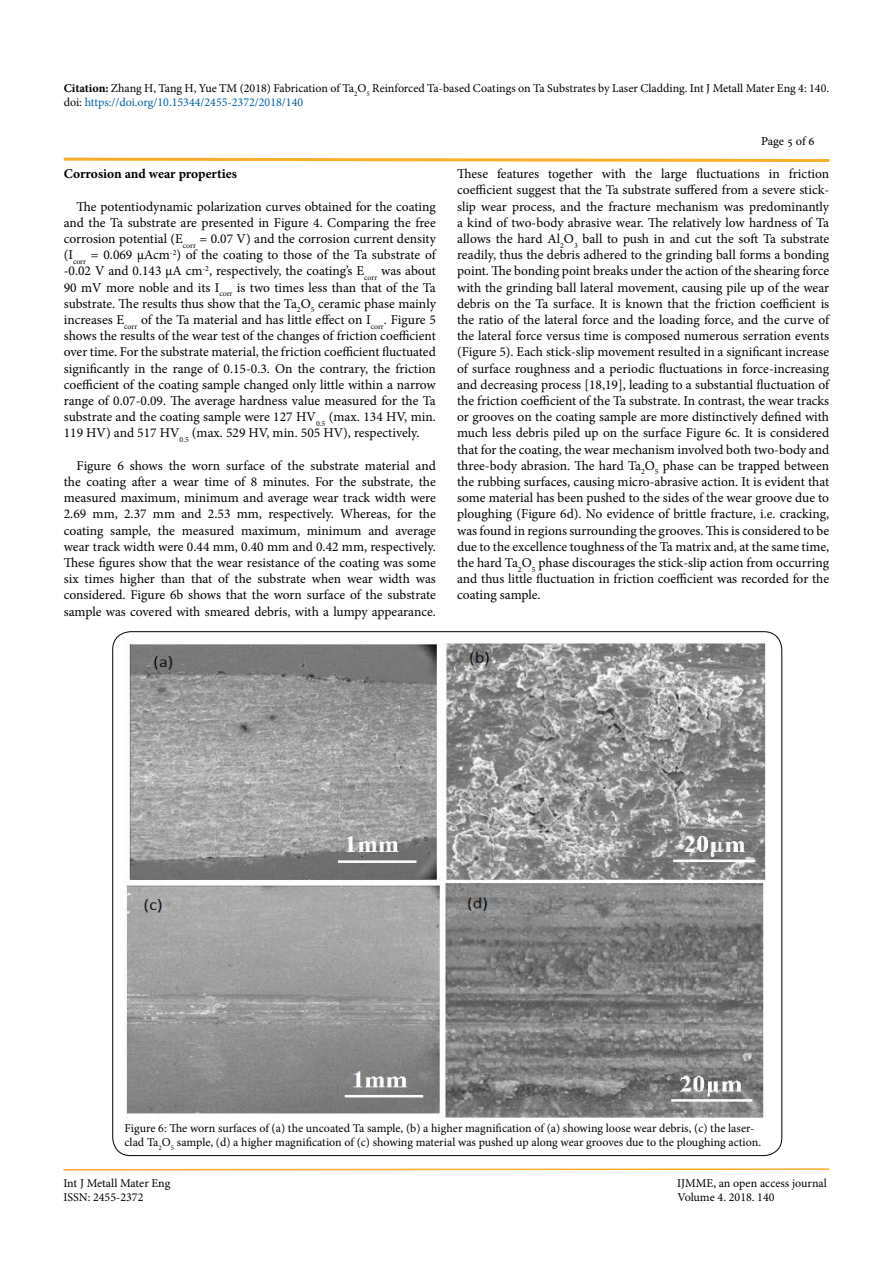
<style>
.page{position:relative;width:893px;height:1263px;background:#fff}
.page>*{position:absolute;margin:0;border:0;box-sizing:border-box;transform-origin:0 0}
.t1{font:13.5px/16.2px "Minion Pro";color:#000;text-align:justify}
.t2{font:700 13.5px "Minion Pro";letter-spacing:-.005em;color:#000}
.t3{font:12px/14.4px "Minion Pro";color:#000}
.t4{font:12px "Adobe Hebrew";letter-spacing:-.01em;color:#000}
.s1{font-weight:700}
.s2{color:#0060a8}
</style>
<div class="page">
<svg style="left:63px;top:1168px;width:767px;height:3px;background:#fcd595"></svg>
<svg style="left:63px;top:157px;width:767px;height:5px"></svg>
<img style="left:126px;top:641px;width:640px;height:477px">
<p class="t3" style="left:64px;top:81px;width:767px"><span class="s1">Citation:</span> Zhang H, Tang H, Yue TM (2018) Fabrication of Ta<sub>2</sub>O<sub>5</sub> Reinforced Ta-based Coatings on Ta Substrates by Laser Cladding. Int J Metall Mater Eng 4: 140. doi: <span class="s2">https://doi.org/10.15344/2455-2372/2018/140</span></p>
<p class="t4" style="left:761px;top:134px;width:55px">Page 5 of 6</p>
<p class="t1" style="left:457px;top:166px;width:374px">These features together with the large fluctuations in friction coefficient suggest that the Ta substrate suffered from a severe stick&shy;slip wear process, and the fracture mechanism was predominantly a kind of two-body abrasive wear. The relatively low hardness of Ta allows the hard Al<sub>2</sub>O<sub>3</sub> ball to push in and cut the soft Ta substrate readily, thus the debris adhered to the grinding ball forms a bonding point. The bonding point breaks under the action of the shearing force with the grinding ball lateral movement, causing pile up of the wear debris on the Ta surface. It is known that the friction coefficient is the ratio of the lateral force and the loading force, and the curve of the lateral force versus time is composed numerous serration events (Figure 5). Each stick-slip movement resulted in a significant increase of surface roughness and a periodic fluctuations in force-increasing and decreasing process [18,19], leading to a substantial fluctuation of the friction coefficient of the Ta substrate. In contrast, the wear tracks or grooves on the coating sample are more distinctively defined with much less debris piled up on the surface Figure 6c. It is considered that for the coating, the wear mechanism involved both two-body and three-body abrasion. The hard Ta<sub>2</sub>O<sub>5</sub> phase can be trapped between the rubbing surfaces, causing micro-abrasive action. It is evident that some material has been pushed to the sides of the wear groove due to ploughing (Figure 6d). No evidence of brittle fracture, i.e. cracking, was found in regions surrounding the grooves. This is considered to be due to the excellence toughness of the Ta matrix and, at the same time, the hard Ta<sub>2</sub>O<sub>5</sub> phase discourages the stick-slip action from occurring and thus little fluctuation in friction coefficient was recorded for the coating sample.</p>
<p class="t2" style="left:64px;top:164px;width:175px">Corrosion and wear properties</p>
<p class="t1" style="left:64px;top:198px;width:374px;text-indent:13px">The potentiodynamic polarization curves obtained for the coating and the Ta substrate are presented in Figure 4. Comparing the free corrosion potential (E<sub>corr</sub> = 0.07 V) and the corrosion current density (I<sub>corr</sub> = 0.069 μAcm<sup>-2</sup>) of the coating to those of the Ta substrate of -0.02 V and 0.143 μA cm<sup>-2</sup>, respectively, the coating’s E<sub>corr</sub> was about 90 mV more noble and its I<sub>corr</sub> is two times less than that of the Ta substrate. The results thus show that the Ta<sub>2</sub>O<sub>5</sub> ceramic phase mainly increases E<sub>corr</sub> of the Ta material and has little effect on I<sub>corr</sub>. Figure 5 shows the results of the wear test of the changes of friction coefficient over time. For the substrate material, the friction coefficient fluctuated significantly in the range of 0.15-0.3. On the contrary, the friction coefficient of the coating sample changed only little within a narrow range of 0.07-0.09. The average hardness value measured for the Ta substrate and the coating sample were 127 HV<sub>0.5</sub> (max. 134 HV, min.<br>119 HV) and 517 HV<sub>0.5</sub> (max. 529 HV, min. 505 HV), respectively.</p>
<p class="t1" style="left:64px;top:457px;width:374px;text-indent:13px">Figure 6 shows the worn surface of the substrate material and the coating after a wear time of 8 minutes. For the substrate, the measured maximum, minimum and average wear track width were 2.69 mm, 2.37 mm and 2.53 mm, respectively. Whereas, for the coating sample, the measured maximum, minimum and average wear track width were 0.44 mm, 0.40 mm and 0.42 mm, respectively.<br>These figures show that the wear resistance of the coating was some six times higher than that of the substrate when wear width was considered. Figure 6b shows that the worn surface of the substrate sample was covered with smeared debris, with a lumpy appearance.</p>
<p class="t3" style="left:125px;top:1120px;width:638px">Figure 6: The worn surfaces of (a) the uncoated Ta sample, (b) a higher magnification of (a) showing loose wear debris, (c) the laser&shy;clad Ta<sub>2</sub>O<sub>5</sub> sample, (d) a higher magnification of (c) showing material was pushed up along wear grooves due to the ploughing action.</p>
<p class="t3" style="left:63px;top:1176px;width:108px">Int J Metall Mater Eng</p>
<p class="t3" style="left:677px;top:1176px;width:151px">IJMME, an open access journal</p>
<p class="t3" style="left:63px;top:1190px;width:82px">ISSN: 2455-2372</p>
<p class="t3" style="left:677px;top:1190px;width:99px">Volume 4. 2018. 140</p>
</div>
